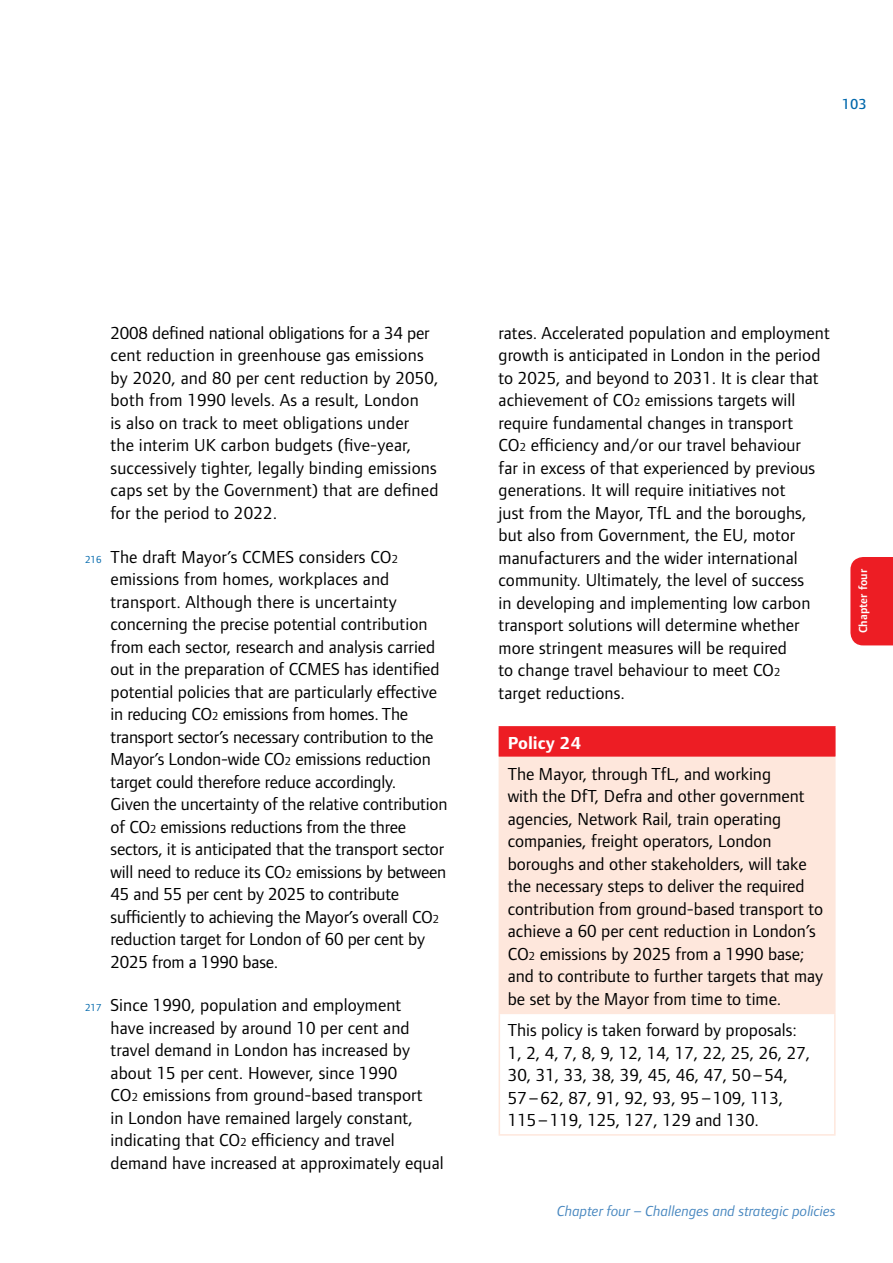
<style>
.page{position:relative;width:893px;height:1263px;background:#fff}
.page>*{position:absolute;margin:0;border:0;box-sizing:border-box;transform-origin:0 0}
.t1{font:18px/22.5px "Foundry Form Sans";color:#000}
.t2{font:700 18px "Foundry Form Sans";color:#fff}
.t3{font:italic 15px "Foundry Form Sans";color:#4686bf}
.t4{font:500 15px "Foundry Form Sans";color:#0068ac}
.t5{font:600 12px "Foundry Form Sans";color:#fff}
.s1{font-size:10.5px;color:#0068ac}
.s2{font-size:12px}
</style>
<div class="page">
<div style="left:850px;top:557px;width:43px;height:88px;background:#ed1d24"></div>
<div style="left:499px;top:727px;width:336px;height:30px;background:#ed1d24"></div>
<div style="left:499px;top:757px;width:336px;height:256px;background:#fee7dc"></div>
<hr style="left:499px;top:726px;width:337px;height:2px;background:#ed1d24">
<hr style="left:834px;top:728px;width:2px;height:29px;background:#ed1d24">
<hr style="left:499px;top:757px;width:337px;height:1px;background:#fee7dc">
<hr style="left:834px;top:758px;width:2px;height:255px;background:#fee7dc">
<hr style="left:499px;top:1013px;width:337px;height:1px;background:#fee7dc">
<hr style="left:499px;top:1014px;width:1px;height:120px;background:#fee7dc">
<hr style="left:834px;top:1014px;width:2px;height:120px;background:#fee7dc">
<hr style="left:499px;top:1134px;width:337px;height:2px;background:#fee7dc">
<p class="t4" style="left:842px;top:95px;width:27px">103</p>
<p class="t1" style="left:111px;top:322px;width:330px">2008 defined national obligations for a 34 per cent reduction in greenhouse gas emissions by 2020, and 80 per cent reduction by 2050, both from 1990 levels. As a result, London<br>is also on track to meet obligations under<br>the interim UK carbon budgets (five-year, successively tighter, legally binding emissions caps set by the Government) that are defined for the period to 2022.</p>
<p class="t1" style="left:111px;top:545px;width:338px;text-indent:-26px"><span class="s1">216</span> The draft Mayor’s CCMES considers CO<span class="s2">2 </span>emissions from homes, workplaces and transport. Although there is uncertainty concerning the precise potential contribution from each sector, research and analysis carried out in the preparation of CCMES has identified potential policies that are particularly effective in reducing CO<span class="s2">2</span> emissions from homes. The transport sector’s necessary contribution to the Mayor’s London-wide CO<span class="s2">2</span> emissions reduction target could therefore reduce accordingly.<br>Given the uncertainty of the relative contribution of CO<span class="s2">2</span> emissions reductions from the three sectors, it is anticipated that the transport sector will need to reduce its CO<span class="s2">2</span> emissions by between 45 and 55 per cent by 2025 to contribute sufficiently to achieving the Mayor’s overall CO<span class="s2">2 </span>reduction target for London of 60 per cent by 2025 from a 1990 base.</p>
<p class="t1" style="left:111px;top:994px;width:335px;text-indent:-26px"><span class="s1">217</span> Since 1990, population and employment<br>have increased by around 10 per cent and travel demand in London has increased by about 15 per cent. However, since 1990<br>CO<span class="s2">2</span> emissions from ground-based transport<br>in London have remained largely constant, indicating that CO<span class="s2">2</span> efficiency and travel demand have increased at approximately equal</p>
<p class="t1" style="left:499px;top:322px;width:333px">rates. Accelerated population and employment growth is anticipated in London in the period to 2025, and beyond to 2031. It is clear that achievement of CO<span class="s2">2</span> emissions targets will require fundamental changes in transport<br>CO<span class="s2">2</span> efficiency and/or our travel behaviour<br>far in excess of that experienced by previous generations. It will require initiatives not<br>just from the Mayor, TfL and the boroughs, but also from Government, the EU, motor manufacturers and the wider international community. Ultimately, the level of success<br>in developing and implementing low carbon transport solutions will determine whether more stringent measures will be required<br>to change travel behaviour to meet CO<span class="s2">2<br></span>target reductions.</p>
<p class="t2" style="left:508px;top:732px;width:75px">Policy 24</p>
<p class="t1" style="left:508px;top:762px;width:317px">The Mayor, through TfL, and working<br>with the DfT, Defra and other government agencies, Network Rail, train operating companies, freight operators, London boroughs and other stakeholders, will take the necessary steps to deliver the required contribution from ground-based transport to achieve a 60 per cent reduction in London’s CO<span class="s2">2</span> emissions by 2025 from a 1990 base; and to contribute to further targets that may be set by the Mayor from time to time.</p>
<p class="t1" style="left:508px;top:1019px;width:304px">This policy is taken forward by proposals:<br>1, 2, 4, 7, 8, 9, 12, 14, 17, 22, 25, 26, 27, 30, 31, 33, 38, 39, 45, 46, 47, 50–54, 57–62, 87, 91, 92, 93, 95–109, 113, 115–119, 125, 127, 129 and 130.</p>
<p class="t5" style="left:856px;top:633px;width:66px;rotate:-90deg">Chapter four</p>
<p class="t3" style="left:557px;top:1202px;width:280px">Chapter four – Challenges and strategic policies</p>
</div>
